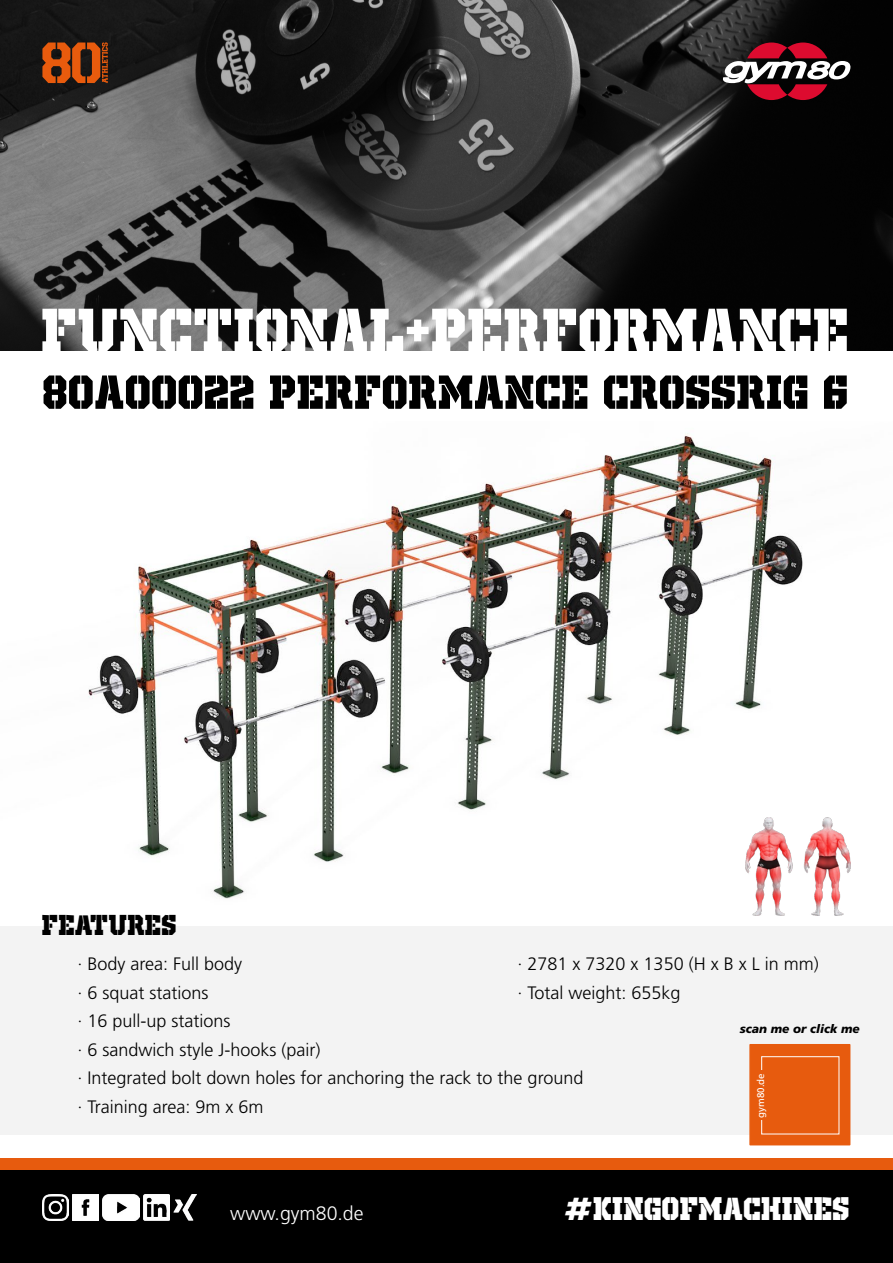
<style>
.page{position:relative;width:893px;height:1263px;background:#fff}
.page>*{position:absolute;margin:0;border:0;box-sizing:border-box;transform-origin:0 0}
.t1{font:72.45px "Old School United Stencil";color:#fff}
.t2{font:55.5px "Old School United Stencil";color:#000}
.t3{font:37.5px "Old School United Stencil";color:#fff}
.t4{font:33px "Old School United Stencil";color:#000}
.t5{font:300 19.5px "Frutiger LT Std";color:#fff}
.t6{font:300 18px/28.5px "Frutiger LT Std";color:#000}
.t7{font:italic 900 12px "Frutiger LT Std";color:#000}
.t8{font:9.75px "Frutiger LT Std";color:#fff}
</style>
<div class="page">
<img style="left:0;top:0;width:893px;height:350px">
<svg style="left:723px;top:43px;width:127px;height:57px"></svg>
<div style="left:0;top:1169px;width:893px;height:94px;background:#000"></div>
<img style="left:43px;top:1194px;width:26px;height:26px">
<img style="left:144px;top:1194px;width:26px;height:26px">
<img style="left:103px;top:1194px;width:37px;height:26px">
<img style="left:73px;top:1194px;width:26px;height:26px">
<img style="left:174px;top:1194px;width:22px;height:26px">
<div style="left:0;top:1158px;width:893px;height:11px;background:#e75b0e"></div>
<img style="left:88px;top:434px;width:763px;height:482px">
<div style="left:0;top:926px;width:893px;height:208px;background:#f3f3f3"></div>
<img style="left:745px;top:818px;width:105px;height:97px">
<div style="left:749px;top:1044px;width:101px;height:101px;background:#e75b0e"></div>
<div style="left:761px;top:1056px;width:78px;height:78px;border:1px solid #fff"></div>
<div style="left:754px;top:1070px;width:12px;height:50px;background:#e75b0e"></div>
<svg style="left:42px;top:43px;width:66px;height:40px"></svg>
<h1 class="t1" style="left:42px;top:292px;width:809px">FUNCTIONAL+PERFORMANCE</h1>
<h2 class="t2" style="left:44px;top:363px;width:807px">80A00022 PERFORMANCE CROSSRIG 6</h2>
<h3 class="t4" style="left:43px;top:908px;width:136px">FEATURES</h3>
<p class="t6" style="left:78px;top:950px;width:507px">· Body area: Full body<br>· 6 squat stations<br>· 16 pull-up stations<br>· 6 sandwich style J-hooks (pair)<br>· Integrated bolt down holes for anchoring the rack to the ground · Training area: 9m x 6m</p>
<p class="t6" style="left:518px;top:950px;width:303px">· 2781 x 7320 x 1350 (H x B x L in mm) · Total weight: 655kg</p>
<p class="t7" style="left:740px;top:1022px;width:121px">scan me or click me</p>
<p class="t8" style="left:755px;top:1117px;width:46px;rotate:-90deg">gym80.de</p>
<p class="t5" style="left:230px;top:1202px;width:135px">www.gym80.de</p>
<h3 class="t3" style="left:565px;top:1189px;width:287px">#KINGOFMACHINES</h3>
</div>
